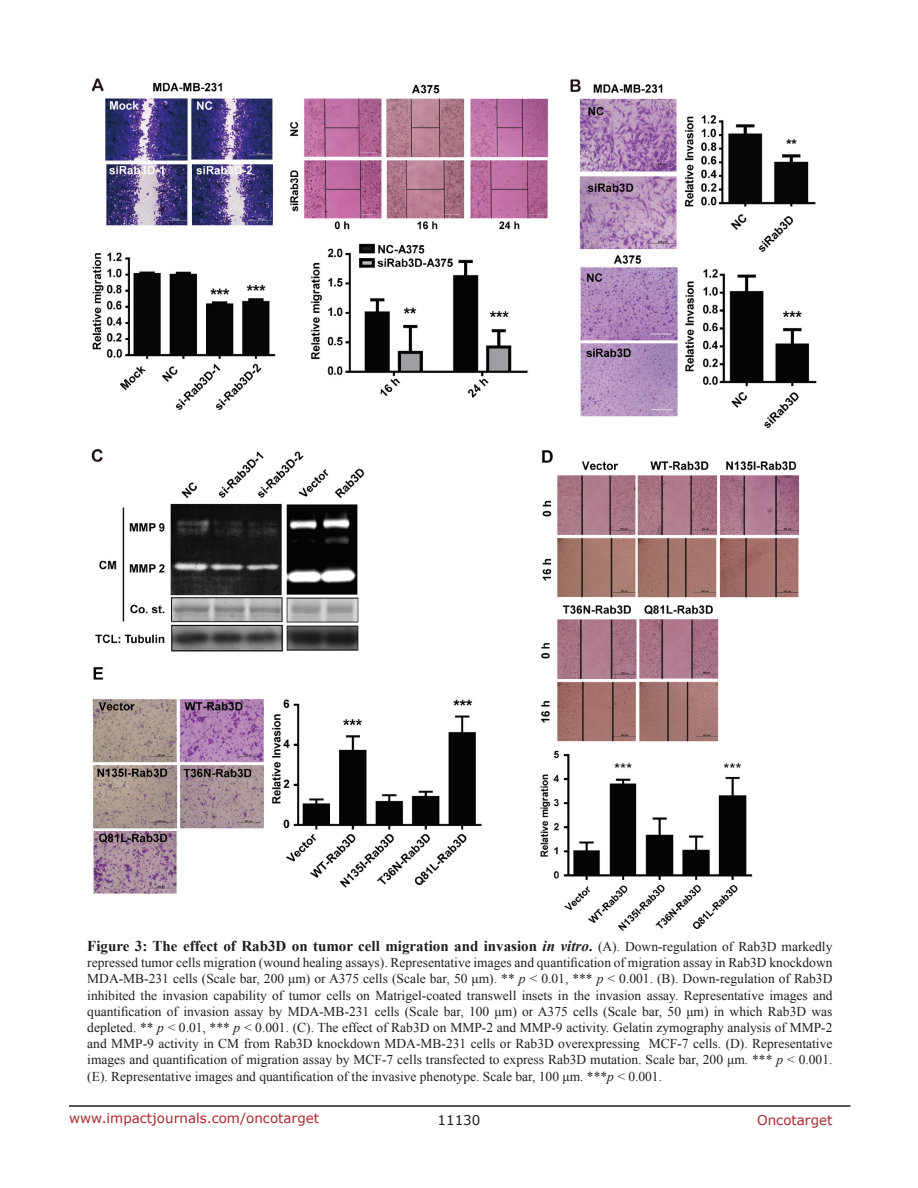
<style>
.page{position:relative;width:918px;height:1188px;background:#fff}
.page>*{position:absolute;margin:0;border:0;box-sizing:border-box;transform-origin:0 0}
.t1{font:700 15px "Times New Roman";color:#201d20}
.t2{font:13.5px/16.2px "Times New Roman";color:#201d20;text-align:justify}
.t3{font:13.5px "Verdana";color:#ac2830}
.t4{font:13.5px "Verdana";color:#201d20}
.s1{font-style:italic}
.s2{font-weight:400;font-size:13.5px}
</style>
<div class="page">
<hr style="left:69px;top:1105px;width:781px;height:2px;background:#231f20">
<img style="left:92px;top:78px;width:725px;height:853px">
<p class="t1" style="left:87px;top:936px;width:747px">Figure 3: The effect of Rab3D on tumor cell migration and invasion <span class="s1">in vitro</span>. <span class="s2">(A). Down-regulation of Rab3D markedly</span></p>
<p class="t2" style="left:87px;top:954px;width:747px">repressed tumor cells migration (wound healing assays). Representative images and quantification of migration assay in Rab3D knockdown MDA-MB-231 cells (Scale bar, 200 μm) or A375 cells (Scale bar, 50 μm). ** <span class="s1">p</span> &lt; 0.01, *** <span class="s1">p</span> &lt; 0.001. (B). Down-regulation of Rab3D inhibited the invasion capability of tumor cells on Matrigel-coated transwell insets in the invasion assay. Representative images and quantification of invasion assay by MDA-MB-231 cells (Scale bar, 100 μm) or A375 cells (Scale bar, 50 μm) in which Rab3D was depleted. ** <span class="s1">p</span> &lt; 0.01, *** <span class="s1">p</span> &lt; 0.001. (C). The effect of Rab3D on MMP-2 and MMP-9 activity. Gelatin zymography analysis of MMP-2 and MMP-9 activity in CM from Rab3D knockdown MDA-MB-231 cells or Rab3D overexpressing MCF-7 cells. (D). Representative images and quantification of migration assay by MCF-7 cells transfected to express Rab3D mutation. Scale bar, 200 μm. *** <span class="s1">p</span> &lt; 0.001. (E). Representative images and quantification of the invasive phenotype. Scale bar, 100 μm. ***<span class="s1">p</span> &lt; 0.001.</p>
<p class="t3" style="left:69px;top:1109px;width:252px">www.impactjournals.com/oncotarget</p>
<p class="t4" style="left:438px;top:1111px;width:44px">11130</p>
<p class="t3" style="left:757px;top:1111px;width:77px">Oncotarget</p>
</div>
